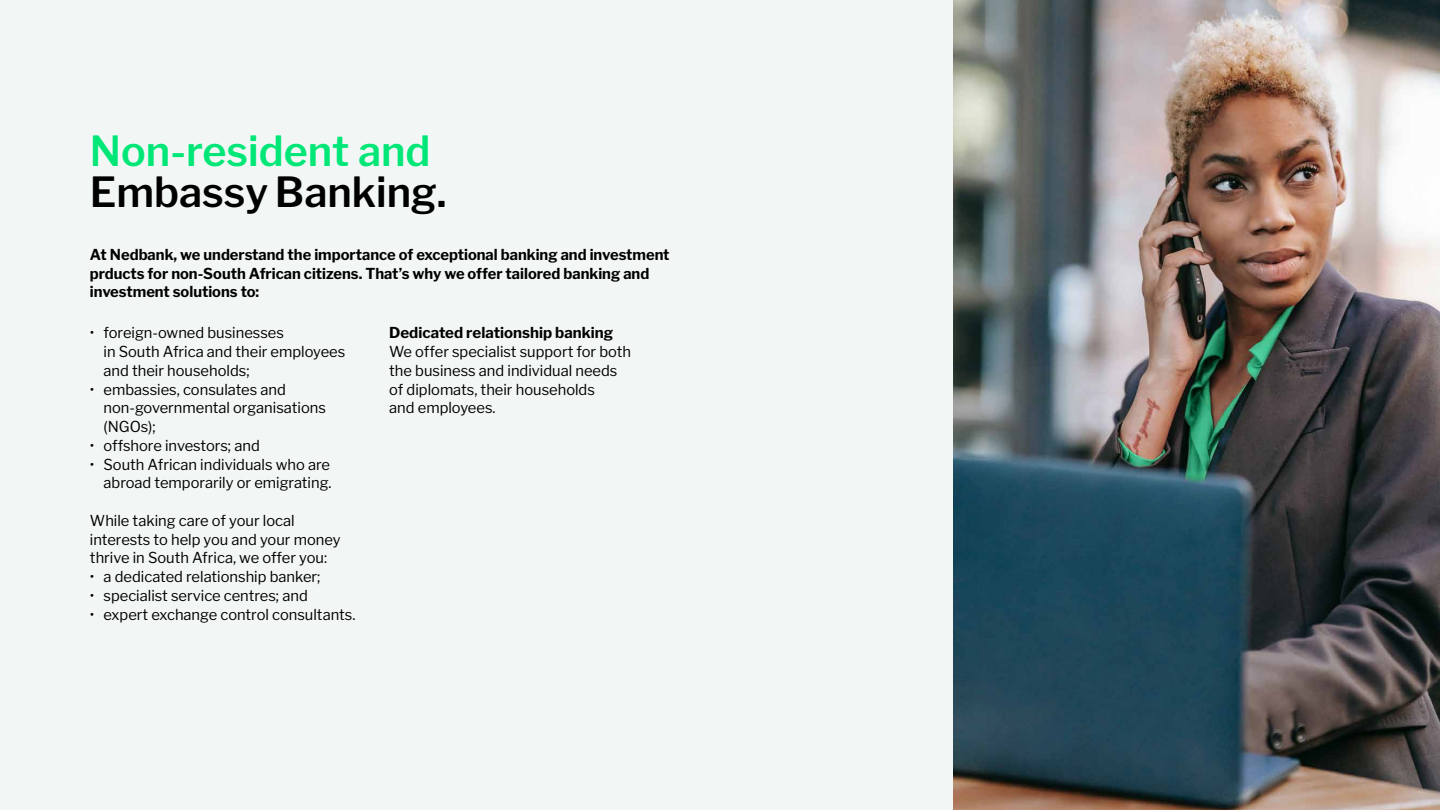
<style>
.page{position:relative;width:1440px;height:810px;background:#f2f7f6}
.page>*{position:absolute;margin:0;border:0;box-sizing:border-box;transform-origin:0 0}
.t1{font:600 41.25px "Libre Franklin";color:#00e677}
.t2{font:600 41.25px "Libre Franklin";color:#000}
.t3{font:15px/18.8px "Libre Franklin";color:#000}
.t4{font:700 15px/18.8px "Libre Franklin";color:#000}
</style>
<div class="page">
<img style="left:953px;top:0;width:487px;height:810px">
<h1 class="t1" style="left:90px;top:126px;width:342px">Non-resident and</h1>
<h1 class="t2" style="left:90px;top:168px;width:358px">Embassy Banking.</h1>
<p class="t4" style="left:90px;top:244px;width:581px">At Nedbank, we understand the importance of exceptional banking and investment prducts for non-South African citizens. That’s why we offer tailored banking and investment solutions to:</p>
<p class="t3" style="left:103px;top:322px;width:243px;text-indent:-13px">• foreign-owned businesses<br>in South Africa and their employees and their households;</p>
<p class="t3" style="left:103px;top:379px;width:224px;text-indent:-13px">• embassies, consulates and non-governmental organisations (NGOs);</p>
<p class="t3" style="left:90px;top:435px;width:171px">• offshore investors; and</p>
<p class="t3" style="left:90px;top:454px;width:243px;text-align:right">• South African individuals who are abroad temporarily or emigrating.</p>
<p class="t3" style="left:90px;top:510px;width:252px">While taking care of your local interests to help you and your money thrive in South Africa, we offer you:</p>
<p class="t3" style="left:90px;top:566px;width:232px">• a dedicated relationship banker;</p>
<p class="t3" style="left:90px;top:585px;width:219px">• specialist service centres; and</p>
<p class="t3" style="left:90px;top:604px;width:267px">• expert exchange control consultants.</p>
<p class="t4" style="left:389px;top:322px;width:226px">Dedicated relationship banking</p>
<p class="t3" style="left:389px;top:341px;width:243px">We offer specialist support for both the business and individual needs of diplomats, their households<br>and employees.</p>
</div>
